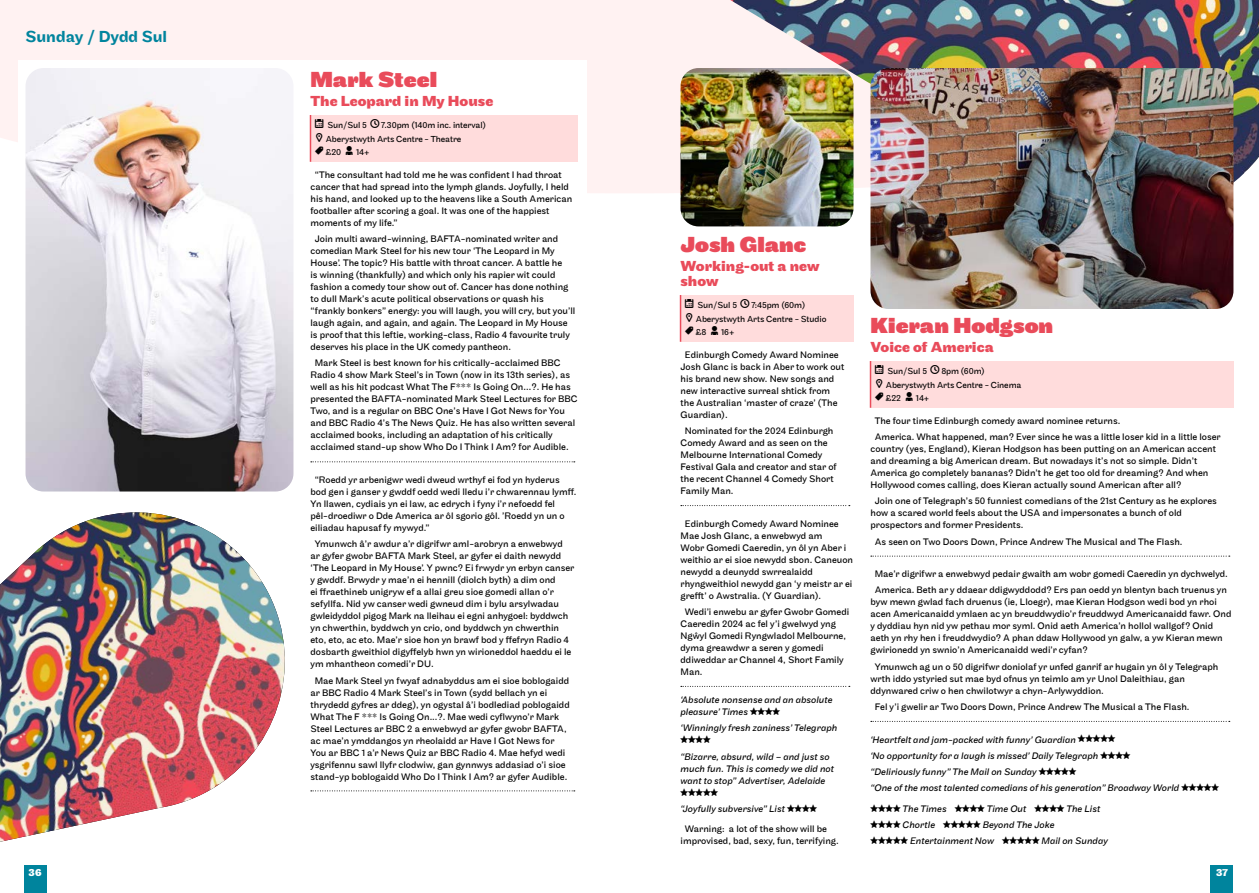
<style>
.page{position:relative;width:1259px;height:893px;background:#fff}
.page>*{position:absolute;margin:0;border:0;box-sizing:border-box;transform-origin:0 0}
.t1{font:900 22.5px "Maple";color:#e94b5a}
.t2{font:500 16.5px "Maple";color:#00849d}
.t3{font:700 15px/15px "Maple";color:#e94b5a}
.t4{font:700 10.5px "Maple";color:#fff}
.t5{font:9.75px/12px "Maple";color:#000}
.t6{font:italic 9.75px/16.2px "Maple";color:#000}
.t7{font:9px "Maple";letter-spacing:-.01em;color:#000}
.t8{font:7.5px "SS Standard";color:#000}
.s1{font-family:"SS Community"}
.s2{font-family:"SS Standard";font-style:normal;font-size:7.5px}
.s3{font-style:italic}
.s4{font-family:"SS Standard";font-size:7.5px}
</style>
<div class="page">
<div style="left:0;top:0;width:730px;height:193px;background:#fff2f2"></div>
<div style="left:1210px;top:868px;width:23px;height:25px;background:#00849d"></div>
<div style="left:1210px;top:865px;width:23px;height:15px;background:#00849d"></div>
<img style="left:730px;top:0;width:529px;height:218px">
<svg style="left:24px;top:491px;width:255px;height:402px"></svg>
<img style="left:0;top:512px;width:285px;height:330px">
<div style="left:18px;top:61px;width:569px;height:220px;background:#fff"></div>
<div style="left:310px;top:115px;width:268px;height:47px;background:#ffdcdc"></div>
<hr style="left:310px;top:115px;width:1px;height:47px;background:#e94b5a">
<svg style="left:311px;top:461px;width:264px;height:1px"></svg>
<svg style="left:311px;top:790px;width:264px;height:1px"></svg>
<img style="left:26px;top:68px;width:267px;height:423px">
<div style="left:870px;top:361px;width:363px;height:47px;background:#ffdcdc"></div>
<hr style="left:869px;top:361px;width:2px;height:47px;background:#e94b5a">
<svg style="left:871px;top:556px;width:358px;height:1px"></svg>
<svg style="left:871px;top:721px;width:358px;height:1px"></svg>
<div style="left:680px;top:295px;width:173px;height:47px;background:#ffdcdc"></div>
<hr style="left:680px;top:295px;width:1px;height:47px;background:#e94b5a">
<svg style="left:681px;top:505px;width:169px;height:1px"></svg>
<svg style="left:681px;top:686px;width:169px;height:1px"></svg>
<img style="left:870px;top:68px;width:363px;height:241px">
<img style="left:680px;top:68px;width:173px;height:158px">
<h2 class="t2" style="left:26px;top:27px;width:143px">Sunday / Dydd Sul</h2>
<h1 class="t1" style="left:310px;top:65px;width:128px">Mark Steel</h1>
<h3 class="t3" style="left:310px;top:94px;width:184px">The Leopard in My House</h3>
<p class="t7" style="left:327px;top:120px;width:160px">Sun/Sul 5 <span class="s1">⏲</span> 7.30pm (140m inc. interval)</p>
<p class="t7" style="left:315px;top:134px;width:148px"><span class="s1">LOCATION</span> Aberystwyth Arts Centre - Theatre</p>
<p class="t7" style="left:325px;top:147px;width:17px">£20</p>
<p class="t7" style="left:356px;top:147px;width:15px">14+</p>
<p class="t5" style="left:310px;top:169px;width:263px;text-indent:4px">“The consultant had told me he was confident I had throat cancer that had spread into the lymph glands. Joyfully, I held his hand, and looked up to the heavens like a South American footballer after scoring a goal. It was one of the happiest moments of my life.”</p>
<p class="t5" style="left:310px;top:233px;width:266px;text-indent:4px">Join multi award-winning, BAFTA-nominated writer and comedian Mark Steel for his new tour ‘The Leopard in My House’. The topic? His battle with throat cancer. A battle he<br>is winning (thankfully) and which only his rapier wit could fashion a comedy tour show out of. Cancer has done nothing to dull Mark’s acute political observations or quash his “frankly bonkers” energy: you will laugh, you will cry, but you’ll laugh again, and again, and again. The Leopard in My House is proof that this leftie, working-class, Radio 4 favourite truly deserves his place in the UK comedy pantheon.</p>
<p class="t5" style="left:310px;top:357px;width:269px;text-indent:4px">Mark Steel is best known for his critically-acclaimed BBC Radio 4 show Mark Steel’s in Town (now in its 13th series), as well as his hit podcast What The F*** Is Going On…?. He has presented the BAFTA-nominated Mark Steel Lectures for BBC Two, and is a regular on BBC One’s Have I Got News for You and BBC Radio 4’s The News Quiz. He has also written several acclaimed books, including an adaptation of his critically acclaimed stand-up show Who Do I Think I Am? for Audible.</p>
<p class="t5" style="left:310px;top:474px;width:267px;text-indent:4px">“Roedd yr arbenigwr wedi dweud wrthyf ei fod yn hyderus bod gen i ganser y gwddf oedd wedi lledu i’r chwarennau lymff.<br>Yn llawen, cydiais yn ei law, ac edrych i fyny i’r nefoedd fel pêl-droediwr o Dde America ar ôl sgorio gôl. ’Roedd yn un o eiliadau hapusaf fy mywyd.”</p>
<p class="t5" style="left:310px;top:538px;width:265px;text-indent:4px">Ymunwch â’r awdur a’r digrifwr aml-arobryn a enwebwyd ar gyfer gwobr BAFTA Mark Steel, ar gyfer ei daith newydd ‘The Leopard in My House’. Y pwnc? Ei frwydr yn erbyn canser y gwddf. Brwydr y mae’n ei hennill (diolch byth) a dim ond<br>ei ffraethineb unigryw ef a allai greu sioe gomedi allan o’r sefyllfa. Nid yw canser wedi gwneud dim i bylu arsylwadau gwleidyddol pigog Mark na lleihau ei egni anhygoel: byddwch yn chwerthin, byddwch yn crio, ond byddwch yn chwerthin eto, eto, ac eto. Mae’r sioe hon yn brawf bod y ffefryn Radio 4 dosbarth gweithiol digyffelyb hwn yn wirioneddol haeddu ei le ym mhantheon comedi’r DU.</p>
<p class="t5" style="left:310px;top:675px;width:261px;text-indent:4px">Mae Mark Steel yn fwyaf adnabyddus am ei sioe boblogaidd ar BBC Radio 4 Mark Steel’s in Town (sydd bellach yn ei thrydedd gyfres ar ddeg), yn ogystal â’i bodlediad poblogaidd What The F *** Is Going On...?. Mae wedi cyflwyno’r Mark Steel Lectures ar BBC 2 a enwebwyd ar gyfer gwobr BAFTA, ac mae’n ymddangos yn rheolaidd ar Have I Got News for You ar BBC 1 a’r News Quiz ar BBC Radio 4. Mae hefyd wedi ysgrifennu sawl llyfr clodwiw, gan gynnwys addasiad o’i sioe stand-yp boblogaidd Who Do I Think I Am? ar gyfer Audible.</p>
<h1 class="t1" style="left:680px;top:230px;width:127px">Josh Glanc</h1>
<h3 class="t3" style="left:680px;top:259px;width:141px">Working-out a new show</h3>
<p class="t7" style="left:697px;top:300px;width:109px">Sun/Sul 5 <span class="s1">⏲</span> 7:45pm (60m)</p>
<p class="t7" style="left:685px;top:314px;width:143px"><span class="s1">LOCATION</span> Aberystwyth Arts Centre - Studio</p>
<p class="t7" style="left:695px;top:327px;width:12px">£8</p>
<p class="t7" style="left:721px;top:327px;width:15px">16+</p>
<p class="t5" style="left:680px;top:349px;width:165px;text-indent:4px">Edinburgh Comedy Award Nominee<br>Josh Glanc is back in Aber to work out his brand new show. New songs and new interactive surreal shtick from the Australian ‘master of craze’ (The<br>Guardian).</p>
<p class="t5" style="left:680px;top:425px;width:158px;text-indent:4px">Nominated for the 2024 Edinburgh<br>Comedy Award and as seen on the<br>Melbourne International Comedy<br>Festival Gala and creator and star of the recent Channel 4 Comedy Short<br>Family Man.</p>
<p class="t5" style="left:680px;top:518px;width:174px;text-indent:4px">Edinburgh Comedy Award Nominee Mae Josh Glanc, a enwebwyd am<br>Wobr Gomedi Caeredin, yn ôl yn Aber i weithio ar ei sioe newydd sbon. Caneuon newydd a deunydd swrrealaidd rhyngweithiol newydd gan ‘y meistr ar ei grefft’ o Awstralia. (Y Guardian).</p>
<p class="t5" style="left:680px;top:606px;width:170px;text-indent:4px">Wedi’i enwebu ar gyfer Gwobr Gomedi<br>Caeredin 2024 ac fel y’i gwelwyd yng<br>Ngŵyl Gomedi Ryngwladol Melbourne, dyma greawdwr a seren y gomedi ddiweddar ar Channel 4, Short Family<br>Man.</p>
<p class="t6" style="left:680px;top:694px;width:153px;line-height:12px">‘Absolute nonsense and an absolute pleasure’ Times <span class="s2">⋆⋆⋆⋆</span></p>
<p class="t6" style="left:680px;top:720px;width:158px">‘Winningly fresh zaniness’ Telegraph</p>
<p class="t8" style="left:680px;top:736px;width:31px">⋆⋆⋆⋆</p>
<p class="t6" style="left:680px;top:751px;width:155px;line-height:12px">“Bizarre, absurd, wild – and just so much fun. This is comedy we did not want to stop” Advertiser, Adelaide</p>
<p class="t8" style="left:680px;top:788px;width:39px">⋆⋆⋆⋆⋆</p>
<p class="t5" style="left:685px;top:799px;width:144px;line-height:20.5px;text-indent:-4px"><span class="s3">“Joyfully subversive” List</span> <span class="s4">⋆⋆⋆⋆<br></span>Warning: a lot of the show will be</p>
<p class="t5" style="left:680px;top:835px;width:160px">improvised, bad, sexy, fun, terrifying.</p>
<h1 class="t1" style="left:870px;top:311px;width:184px">Kieran Hodgson</h1>
<h3 class="t3" style="left:870px;top:340px;width:125px">Voice of America</h3>
<p class="t7" style="left:887px;top:366px;width:99px">Sun/Sul 5 <span class="s1">⏲</span> 8pm (60m)</p>
<p class="t7" style="left:874px;top:380px;width:148px"><span class="s1">LOCATION</span> Aberystwyth Arts Centre - Cinema</p>
<p class="t7" style="left:885px;top:393px;width:17px">£22</p>
<p class="t7" style="left:916px;top:393px;width:15px">14+</p>
<p class="t5" style="left:874px;top:413px;width:347px;line-height:16.2px">The four time Edinburgh comedy award nominee returns.<br>America. What happened, man? Ever since he was a little loser kid in a little loser</p>
<p class="t5" style="left:870px;top:443px;width:347px">country (yes, England), Kieran Hodgson has been putting on an American accent and dreaming a big American dream. But nowadays it’s not so simple. Didn’t America go completely bananas? Didn’t he get too old for dreaming? And when Hollywood comes calling, does Kieran actually sound American after all?</p>
<p class="t5" style="left:870px;top:495px;width:348px;text-indent:4px">Join one of Telegraph’s 50 funniest comedians of the 21st Century as he explores how a scared world feels about the USA and impersonates a bunch of old prospectors and former Presidents.</p>
<p class="t5" style="left:874px;top:536px;width:309px">As seen on Two Doors Down, Prince Andrew The Musical and The Flash.</p>
<p class="t5" style="left:874px;top:566px;width:355px;line-height:16.2px">Mae’r digrifwr a enwebwyd pedair gwaith am wobr gomedi Caeredin yn dychwelyd.<br>America. Beth ar y ddaear ddigwyddodd? Ers pan oedd yn blentyn bach truenus yn</p>
<p class="t5" style="left:870px;top:596px;width:362px">byw mewn gwlad fach druenus (ie, Lloegr), mae Kieran Hodgson wedi bod yn rhoi acen Americanaidd ymlaen ac yn breuddwydio’r freuddwyd Americanaidd fawr. Ond y dyddiau hyn nid yw pethau mor syml. Onid aeth America’n hollol wallgof? Onid aeth yn rhy hen i freuddwydio? A phan ddaw Hollywood yn galw, a yw Kieran mewn gwirionedd yn swnio’n Americanaidd wedi’r cyfan?</p>
<p class="t5" style="left:870px;top:661px;width:349px;text-indent:4px">Ymunwch ag un o 50 digrifwr doniolaf yr unfed ganrif ar hugain yn ôl y Telegraph wrth iddo ystyried sut mae byd ofnus yn teimlo am yr Unol Daleithiau, gan ddynwared criw o hen chwilotwyr a chyn-Arlywyddion.</p>
<p class="t5" style="left:874px;top:701px;width:316px">Fel y’i gwelir ar Two Doors Down, Prince Andrew The Musical a The Flash.</p>
<p class="t6" style="left:870px;top:731px;width:350px">‘Heartfelt and jam-packed with funny’ Guardian <span class="s2">⋆⋆⋆⋆⋆<br></span>‘No opportunity for a laugh is missed’ Daily Telegraph <span class="s2">⋆⋆⋆⋆<br></span>“Deliriously funny” The Mail on Sunday <span class="s2">⋆⋆⋆⋆⋆<br></span>“One of the most talented comedians of his generation” Broadway World <span class="s2">⋆⋆⋆⋆⋆</span></p>
<p class="t6" style="left:870px;top:801px;width:239px"><span class="s2">⋆⋆⋆⋆</span> The Times <span class="s2">⋆⋆⋆⋆</span> Time Out <span class="s2">⋆⋆⋆⋆</span> The List <span class="s2">⋆⋆⋆⋆</span> Chortle <span class="s2">⋆⋆⋆⋆⋆</span> Beyond The Joke<br><span class="s2">⋆⋆⋆⋆⋆</span> Entertainment Now <span class="s2">⋆⋆⋆⋆⋆</span> Mail on Sunday</p>
<p class="t4" style="left:29px;top:866px;width:14px">36</p>
<p class="t4" style="left:1216px;top:866px;width:13px">37</p>
</div>
